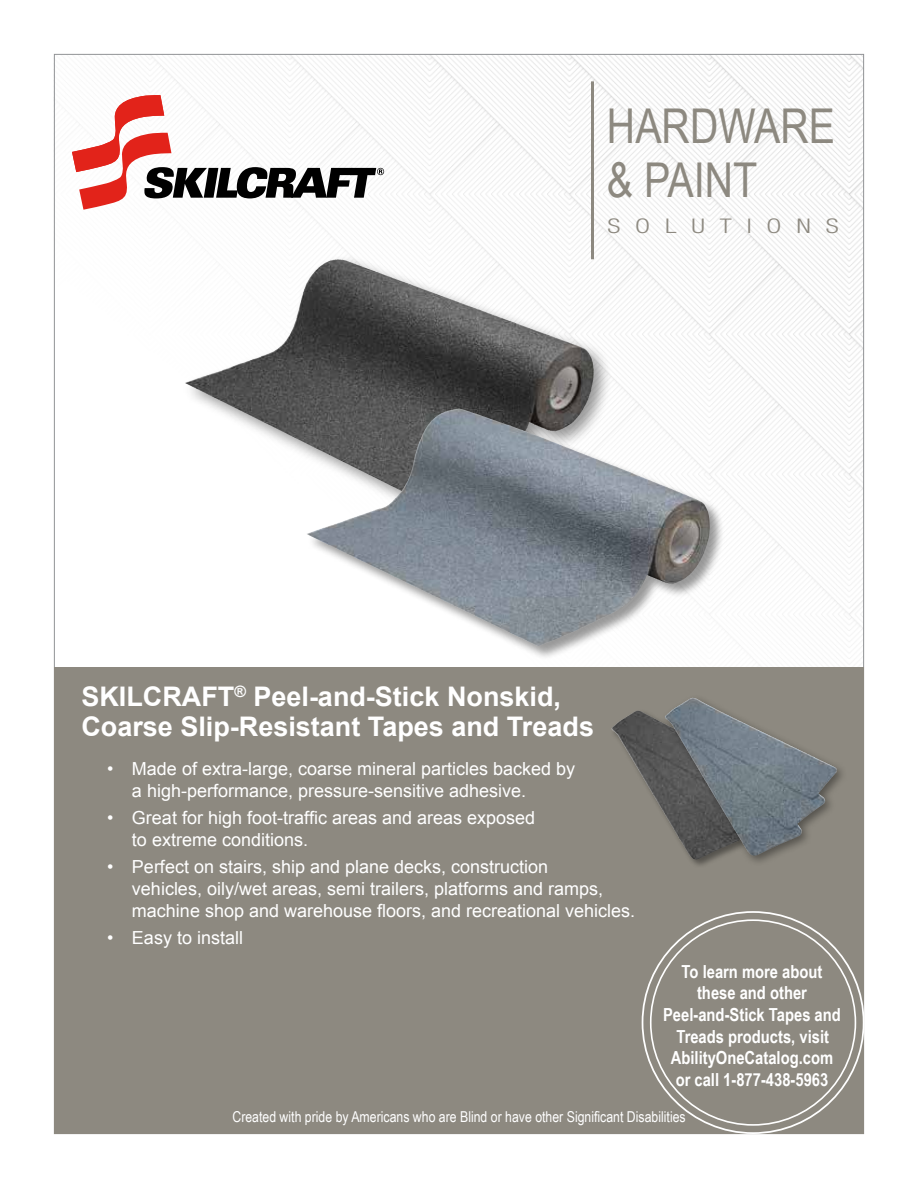
<style>
.page{position:relative;width:918px;height:1188px;background:#fff}
.page>*{position:absolute;margin:0;border:0;box-sizing:border-box;transform-origin:0 0}
.t1{font:48px/54px "Arial Narrow";color:#8d8980}
.t2{font:700 27px/30px "Arial";color:#fff}
.t3{font:300 condensed 20.25px "Helvetica Neue LT Std";letter-spacing:.55em;color:#8d8980;scale:1.33 1}
.t4{font:18px/21.6px "Arial";color:#fff}
.t5{font:700 18px/21.6px "Arial Narrow";color:#fff;text-align:center}
.t6{font:15px "Arial Narrow";color:#fff}
</style>
<div class="page">
<img style="left:56px;top:56px;width:806px;height:612px">
<svg style="left:72px;top:95px;width:312px;height:115px"></svg>
<div style="left:54px;top:668px;width:810px;height:466px;background:#8d8980"></div>
<hr style="left:591px;top:81px;width:3px;height:178px;background:#8d8980">
<svg style="left:643px;top:912px;width:221px;height:221px"></svg>
<div style="left:651px;top:920px;width:204px;height:205px;background:#8d8980;border-radius:50%"></div>
<div style="left:182px;top:255px;width:431px;height:260px;background:#000;opacity:.4"></div>
<img style="left:295px;top:259px;width:43px;height:64px">
<div style="left:307px;top:408px;width:418px;height:253px;background:#000;opacity:.4"></div>
<img style="left:413px;top:409px;width:44px;height:58px">
<div style="left:609px;top:708px;width:173px;height:160px;background:#000;opacity:.4"></div>
<img style="left:612px;top:711px;width:25px;height:46px">
<div style="left:661px;top:693px;width:187px;height:174px;background:#000;opacity:.4"></div>
<img style="left:665px;top:698px;width:27px;height:49px">
<h1 class="t1" style="left:607px;top:98px;width:230px">HARDWARE &amp; PAINT</h1>
<p class="t3" style="left:608px;top:214px;width:175px">SOLUTIONS</p>
<h2 class="t2" style="left:81px;top:682px;width:514px">SKILCRAFT<sup>®</sup> Peel-and-Stick Nonskid,<br>Coarse Slip-Resistant Tapes and Treads</h2>
<p class="t4" style="left:132px;top:758px;width:445px;text-indent:-25px">• Made of extra-large, coarse mineral particles backed by a high-performance, pressure-sensitive adhesive.</p>
<p class="t4" style="left:132px;top:807px;width:405px;text-indent:-25px">• Great for high foot-traffic areas and areas exposed to extreme conditions.</p>
<p class="t4" style="left:132px;top:856px;width:505px;text-indent:-25px">• Perfect on stairs, ship and plane decks, construction<br>vehicles, oily/wet areas, semi trailers, platforms and ramps, machine shop and warehouse floors, and recreational vehicles.</p>
<p class="t4" style="left:107px;top:927px;width:137px">• Easy to install</p>
<p class="t5" style="left:663px;top:960px;width:179px">To learn more about these and other<br>Peel-and-Stick Tapes and<br>Treads products, visit<br>AbilityOneCatalog.com or call 1-877-438-5963</p>
<p class="t6" style="left:232px;top:1106px;width:455px">Created with pride by Americans who are Blind or have other Significant Disabilities</p>
</div>
